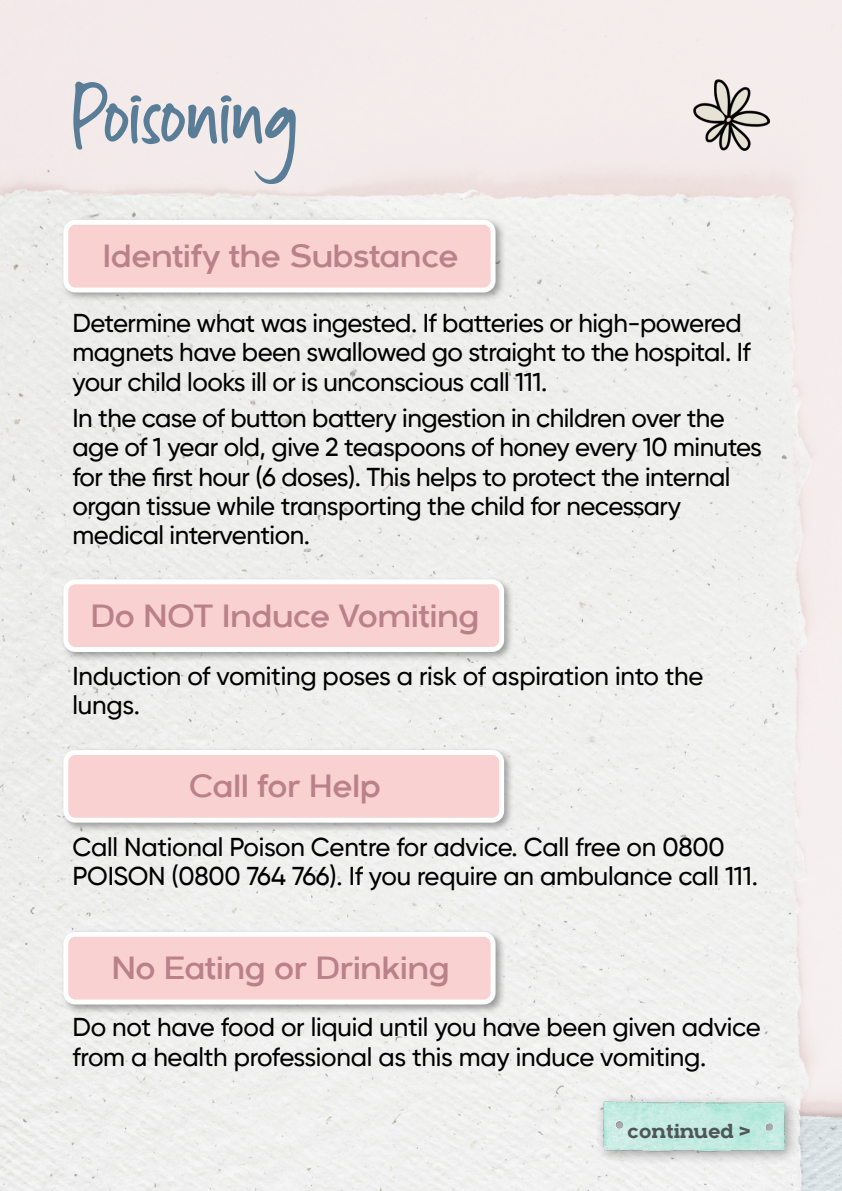
<style>
.page{position:relative;width:842px;height:1191px;background:#f0eeed}
.page>*{position:absolute;margin:0;border:0;box-sizing:border-box;transform-origin:0 0}
.t1{font:32px "Arkibal";letter-spacing:-.025em;color:#ba818b}
.t2{font:500 25.8px/29.4px "Gilroy";letter-spacing:-.02em;color:#000}
.t3{font:700 20.2px "Arkibal Serif";letter-spacing:-.02em;color:#515557}
</style>
<div class="page">
<svg style="left:73px;top:82px;width:223px;height:102px;background:#d2d3d8"></svg>
<div style="left:60px;top:217px;width:446px;height:86px;background:#000;opacity:.35"></div>
<div style="left:66px;top:222px;width:427px;height:68px;background:#f8d1d0;border-radius:9px"></div>
<div style="left:63px;top:220px;width:432px;height:72px;border:5px solid #fff;border-radius:9px"></div>
<div style="left:60px;top:576px;width:454px;height:86px;background:#000;opacity:.35"></div>
<div style="left:66px;top:582px;width:436px;height:67px;background:#f8d1d0;border-radius:9px"></div>
<div style="left:63px;top:579px;width:441px;height:73px;border:5px solid #fff;border-radius:9px"></div>
<div style="left:60px;top:747px;width:454px;height:86px;background:#000;opacity:.35"></div>
<div style="left:66px;top:752px;width:436px;height:68px;background:#f8d1d0;border-radius:9px"></div>
<div style="left:63px;top:750px;width:441px;height:72px;border:5px solid #fff;border-radius:9px"></div>
<div style="left:594px;top:1092px;width:206px;height:74px;background:#000;opacity:.35"></div>
<img style="left:599px;top:1095px;width:192px;height:62px">
<div style="left:60px;top:929px;width:446px;height:85px;background:#000;opacity:.35"></div>
<div style="left:66px;top:934px;width:427px;height:68px;background:#f8d1d0;border-radius:9px"></div>
<div style="left:63px;top:932px;width:432px;height:72px;border:5px solid #fff;border-radius:9px"></div>
<img style="left:693px;top:79px;width:77px;height:71px">
<p class="t1" style="left:102px;top:234px;width:358px">Identify the Substance</p>
<p class="t2" style="left:73px;top:308px;width:680px">Determine what was ingested. If batteries or high-powered magnets have been swallowed go straight to the hospital. If your child looks ill or is unconscious call 111.</p>
<p class="t2" style="left:73px;top:403px;width:691px">In the case of button battery ingestion in children over the age of 1 year old, give 2 teaspoons of honey every 10 minutes for the first hour (6 doses). This helps to protect the internal organ tissue while transporting the child for necessary medical intervention.</p>
<p class="t1" style="left:90px;top:593px;width:391px">Do NOT Induce Vomiting</p>
<p class="t2" style="left:73px;top:661px;width:633px">Induction of vomiting poses a risk of aspiration into the lungs.</p>
<p class="t1" style="left:189px;top:764px;width:194px">Call for Help</p>
<p class="t2" style="left:73px;top:831px;width:687px">Call National Poison Centre for advice. Call free on 0800<br>POISON (0800 764 766). If you require an ambulance call 111.</p>
<p class="t1" style="left:111px;top:946px;width:340px">No Eating or Drinking</p>
<p class="t2" style="left:73px;top:1012px;width:690px">Do not have food or liquid until you have been given advice from a health professional as this may induce vomiting.</p>
<p class="t3" style="left:627px;top:1116px;width:125px">continued &gt;</p>
</div>
